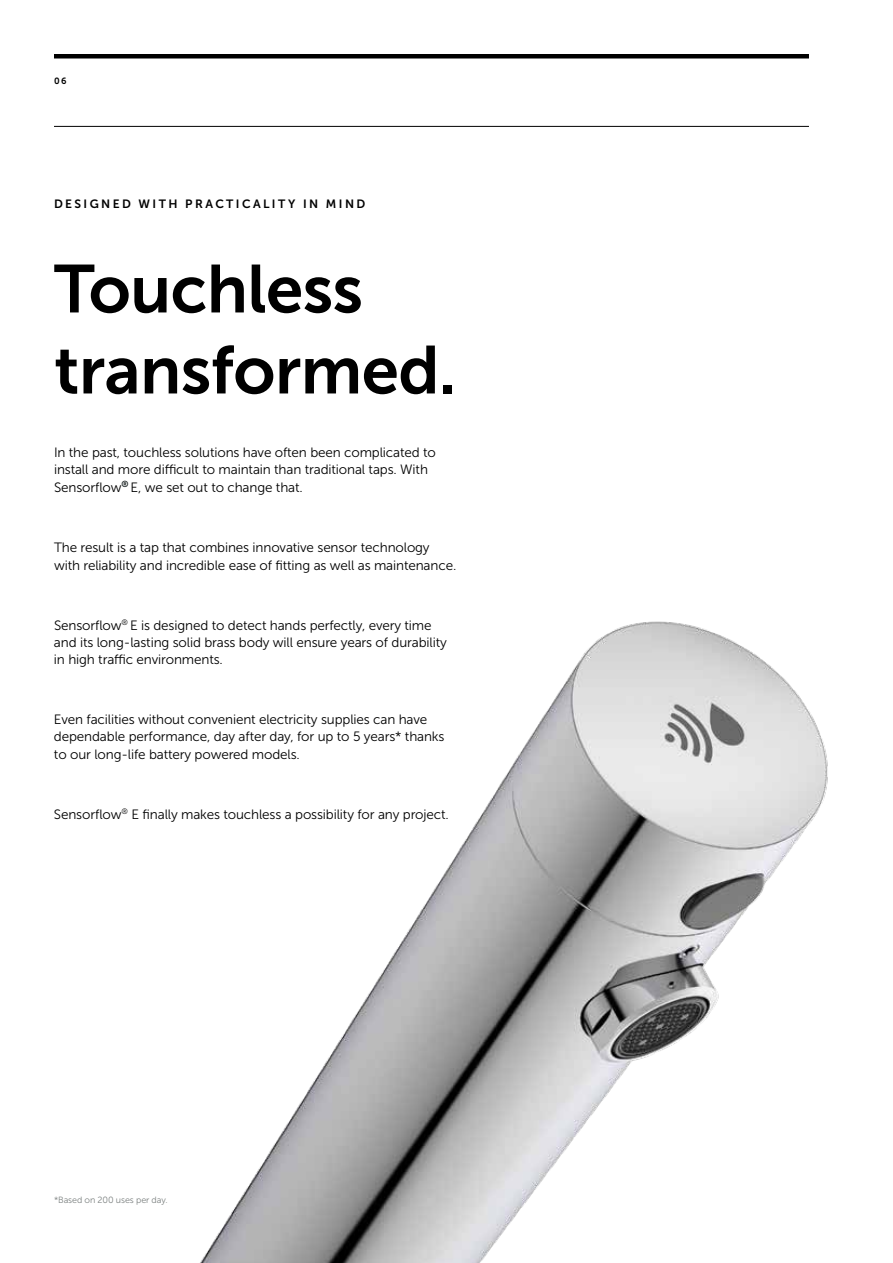
<style>
.page{position:relative;width:893px;height:1263px;background:#fff}
.page>*{position:absolute;margin:0;border:0;box-sizing:border-box;transform-origin:0 0}
.t1{font:67.5px/81px "Museo Sans 700";letter-spacing:-.01em;color:#000}
.t2{font:13.5px/17.2px "Museo Sans 300";letter-spacing:-.01em;color:#000}
.t3{font:12px "Museo Sans 700";letter-spacing:.2em;color:#000}
.t4{font:9px "Museo Sans 300";letter-spacing:-.01em;color:#7c8180}
.t5{font:9px "Museo Sans 700";color:#000}
</style>
<div class="page">
<div style="left:54px;top:54px;width:755px;height:5px;background:#000"></div>
<hr style="left:54px;top:126px;width:755px;height:1px;background:#000">
<img style="left:200px;top:621px;width:628px;height:642px">
<p class="t5" style="left:54px;top:76px;width:14px">06</p>
<p class="t3" style="left:54px;top:198px;width:313px">DESIGNED WITH PRACTICALITY IN MIND</p>
<h1 class="t1" style="left:54px;top:249px;width:404px">Touchless transformed.</h1>
<p class="t2" style="left:54px;top:444px;width:383px;line-height:17.7px">In the past, touchless solutions have often been complicated to install and more difficult to maintain than traditional taps. With<br>Sensorflow<sup>®</sup> E, we set out to change that.</p>
<p class="t2" style="left:54px;top:539px;width:404px">The result is a tap that combines innovative sensor technology with reliability and incredible ease of fitting as well as maintenance.</p>
<p class="t2" style="left:54px;top:616px;width:394px">Sensorflow<sup>®</sup> E is designed to detect hands perfectly, every time and its long-lasting solid brass body will ensure years of durability in high traffic environments.</p>
<p class="t2" style="left:54px;top:711px;width:392px">Even facilities without convenient electricity supplies can have dependable performance, day after day, for up to 5 years* thanks to our long-life battery powered models.</p>
<p class="t2" style="left:54px;top:805px;width:396px">Sensorflow<sup>®</sup> E finally makes touchless a possibility for any project.</p>
<p class="t4" style="left:54px;top:1195px;width:115px">*Based on 200 uses per day.</p>
</div>
